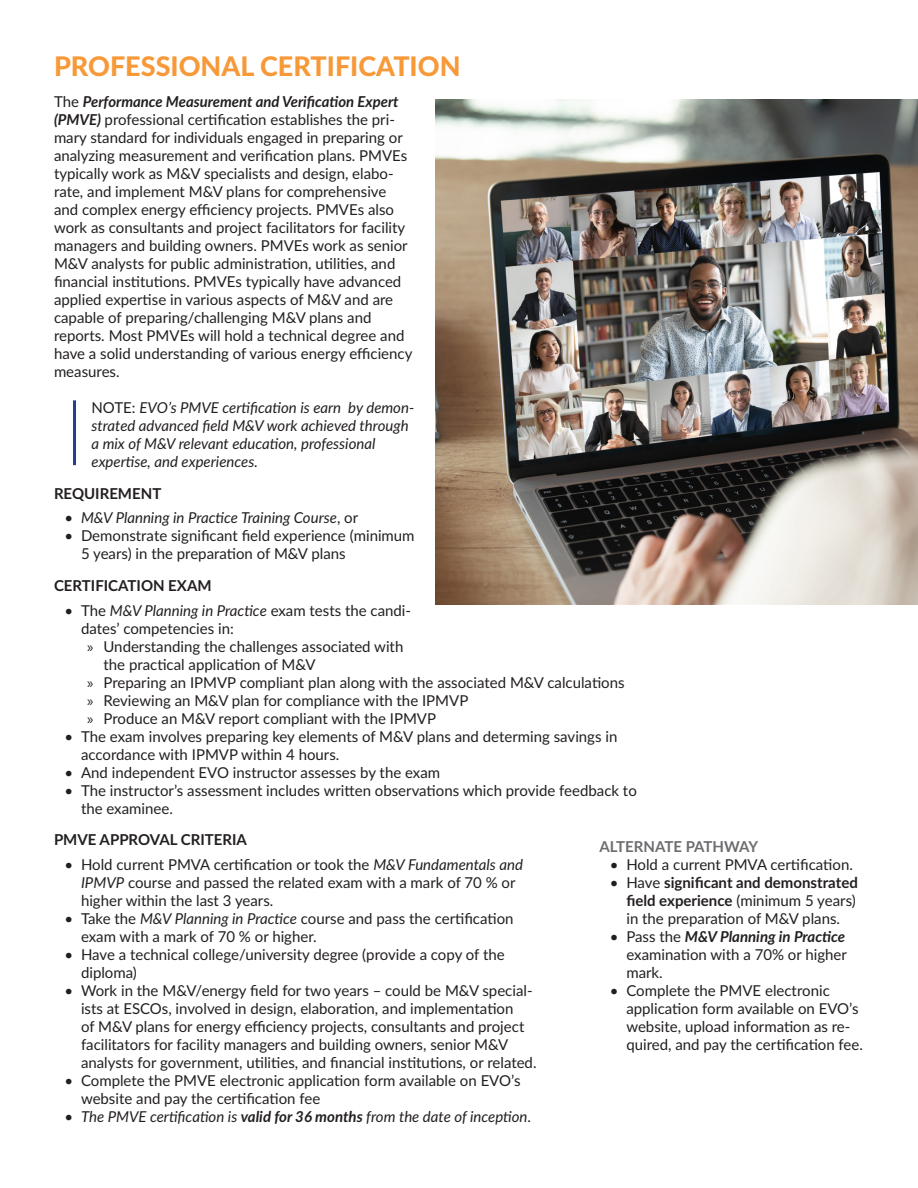
<style>
.page{position:relative;width:918px;height:1188px;background:#fff}
.page>*{position:absolute;margin:0;border:0;box-sizing:border-box;transform-origin:0 0}
._2e_niveau{font:800 27px "Lato";color:#f79938}
.texte_reg{font:15px/18px "Lato";color:#231f20}
.texte_reg-2{font:italic 15px/18px "Lato";color:#231f20}
.sous-titre{font:700 15px "Lato";color:#231f20}
.sous_sous_titre{font:700 15px "Lato";color:#6c6d70}
.s1{font-weight:700;font-style:italic}
.s2{font-style:normal}
.s3{font-style:italic}
.s4{font-family:"Myriad Pro"}
.s5{font-weight:700}
</style>
<div class="page">
<hr style="left:73px;top:400px;width:3px;height:65px;background:#253f8e">
<img style="left:435px;top:99px;width:483px;height:505px">
<p class="_2e_niveau" style="left:54px;top:46px;width:408px">PROFESSIONAL CERTIFICATION</p>
<p class="texte_reg" style="left:54px;top:92px;width:360px">The <span class="s1">Performance Measurement and Verification Expert (PMVE)</span> professional certification establishes the pri&shy;mary standard for individuals engaged in preparing or analyzing measurement and verification plans. PMVEs typically work as M&amp;V specialists and design, elabo&shy;rate, and implement M&amp;V plans for comprehensive and complex energy efficiency projects. PMVEs also work as consultants and project facilitators for facility managers and building owners. PMVEs work as senior M&amp;V analysts for public administration, utilities, and financial institutions. PMVEs typically have advanced applied expertise in various aspects of M&amp;V and are capable of preparing/challenging M&amp;V plans and reports. Most PMVEs will hold a technical degree and have a solid understanding of various energy efficiency measures.</p>
<p class="texte_reg-2" style="left:92px;top:398px;width:324px"><span class="s2">NOTE:</span> EVO’s PMVE certification is earn by demon&shy;strated advanced field M&amp;V work achieved through a mix of M&amp;V relevant education, professional expertise, and experiences.</p>
<p class="sous-titre" style="left:54px;top:482px;width:109px">REQUIREMENT</p>
<p class="texte_reg-2" style="left:64px;top:508px;width:295px"><span class="s2">•</span> M&amp;V Planning in Practice Training Course<span class="s2">, or</span></p>
<p class="texte_reg" style="left:81px;top:526px;width:335px;text-indent:-16px">• Demonstrate significant field experience (minimum<br>5 years) in the preparation of M&amp;V plans</p>
<p class="sous-titre" style="left:54px;top:574px;width:159px">CERTIFICATION EXAM</p>
<p class="texte_reg" style="left:81px;top:601px;width:332px;text-indent:-16px">• The <span class="s3">M&amp;V Planning in Practice</span> exam tests the candi&shy;dates’ competencies in:</p>
<p class="texte_reg" style="left:104px;top:637px;width:301px;text-indent:-16px"><span class="s4">»</span> Understanding the challenges associated with the practical application of M&amp;V</p>
<p class="texte_reg" style="left:87px;top:673px;width:539px"><span class="s4">»</span> Preparing an IPMVP compliant plan along with the associated M&amp;V calculations</p>
<p class="texte_reg" style="left:87px;top:691px;width:383px"><span class="s4">»</span> Reviewing an M&amp;V plan for compliance with the IPMVP</p>
<p class="texte_reg" style="left:87px;top:709px;width:351px"><span class="s4">»</span> Produce an M&amp;V report compliant with the IPMVP</p>
<p class="texte_reg" style="left:81px;top:727px;width:538px;text-indent:-16px">• The exam involves preparing key elements of M&amp;V plans and determing savings in accordance with IPMVP within 4 hours.</p>
<p class="texte_reg" style="left:64px;top:763px;width:377px">• And independent EVO instructor assesses by the exam</p>
<p class="texte_reg" style="left:81px;top:781px;width:557px;text-indent:-16px">• The instructor’s assessment includes written observations which provide feedback to the examinee.</p>
<p class="sous-titre" style="left:54px;top:829px;width:194px">PMVE APPROVAL CRITERIA</p>
<p class="texte_reg" style="left:81px;top:855px;width:444px;text-indent:-16px">• Hold current PMVA certification or took the <span class="s3">M&amp;V Fundamentals and<br>IPMVP</span> course and passed the related exam with a mark of 70 % or higher within the last 3 years.</p>
<p class="texte_reg" style="left:81px;top:909px;width:434px;text-indent:-16px">• Take the <span class="s3">M&amp;V Planning in Practice</span> course and pass the certification exam with a mark of 70 % or higher.</p>
<p class="texte_reg" style="left:81px;top:945px;width:425px;text-indent:-16px">• Have a technical college/university degree (provide a copy of the diploma)</p>
<p class="texte_reg" style="left:81px;top:981px;width:457px;text-indent:-16px">• Work in the M&amp;V/energy field for two years – could be M&amp;V special&shy;ists at ESCOs, involved in design, elaboration, and implementation<br>of M&amp;V plans for energy efficiency projects, consultants and project facilitators for facility managers and building owners, senior M&amp;V analysts for government, utilities, and financial institutions, or related.</p>
<p class="texte_reg" style="left:81px;top:1071px;width:441px;text-indent:-16px">• Complete the PMVE electronic application form available on EVO’s website and pay the certification fee</p>
<p class="texte_reg-2" style="left:64px;top:1107px;width:468px"><span class="s2">•</span> The PMVE certification is <span class="s5">valid for 36 months</span> from the date of inception<span class="s2">.</span></p>
<p class="sous_sous_titre" style="left:599px;top:836px;width:160px">ALTERNATE PATHWAY</p>
<p class="texte_reg" style="left:610px;top:855px;width:245px">• Hold a current PMVA certification.</p>
<p class="texte_reg" style="left:626px;top:873px;width:233px;text-indent:-16px">• Have <span class="s5">significant and demonstrated field experience</span> (minimum 5 years) in the preparation of M&amp;V plans.</p>
<p class="texte_reg" style="left:626px;top:927px;width:222px;text-align:justify;text-indent:-16px">• Pass the <span class="s1">M&amp;V Planning in Practice </span>examination with a 70% or higher mark.</p>
<p class="texte_reg" style="left:626px;top:981px;width:238px;text-indent:-16px">• Complete the PMVE electronic application form available on EVO’s website, upload information as re&shy;quired, and pay the certification fee.</p>
</div>
